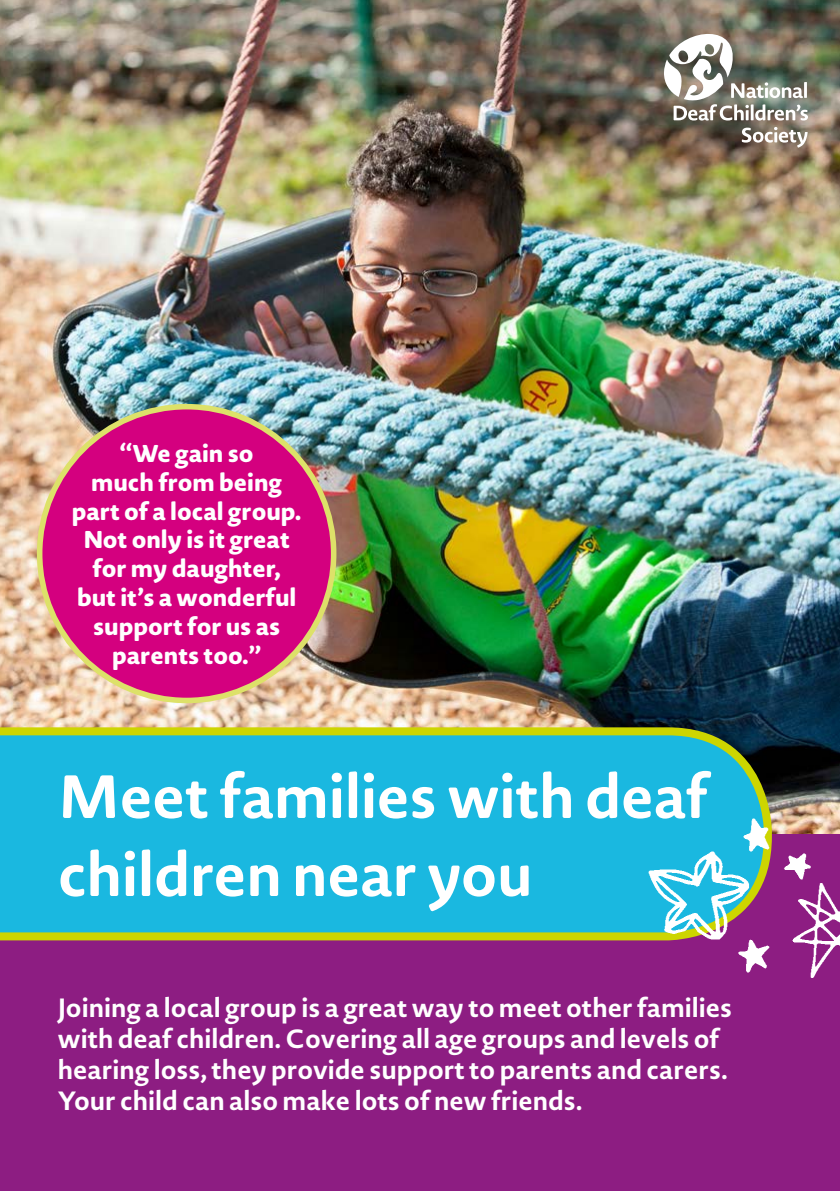
<style>
.page{position:relative;width:840px;height:1191px;background:#fff}
.page>*{position:absolute;margin:0;border:0;box-sizing:border-box;transform-origin:0 0}
.t1{font:700 60px/78px "Novel Sans Rd Pro";letter-spacing:-.005em;color:#fff}
.t2{font:700 26px/31px "Novel Sans Pro";color:#fff}
.t3{font:800 24px/28.8px "Novel Sans Rd Pro";color:#fff;text-align:center}
</style>
<div class="page">
<div style="left:0;top:825px;width:839px;height:366px;background:#8d1d82"></div>
<img style="left:0;top:0;width:839px;height:808px">
<svg style="left:0;top:727px;width:771px;height:213px;background:#27b8cc"></svg>
<svg style="left:663px;top:34px;width:144px;height:87px"></svg>
<svg style="left:741px;top:127px;width:66px;height:21px"></svg>
<div style="left:40px;top:407px;width:293px;height:293px;background:#d4007f;border-radius:50%"></div>
<img style="left:639px;top:808px;width:200px;height:170px">
<p class="t3" style="left:72px;top:438px;width:231px">“We gain so<br>much from being part of a local group.<br>Not only is it great for my daughter, but it’s a wonderful support for us as parents too.”</p>
<h1 class="t1" style="left:58px;top:756px;width:651px">Meet families with deaf children near you</h1>
<p class="t2" style="left:58px;top:991px;width:675px">Joining a local group is a great way to meet other families with deaf children. Covering all age groups and levels of hearing loss, they provide support to parents and carers.<br>Your child can also make lots of new friends.</p>
</div>
